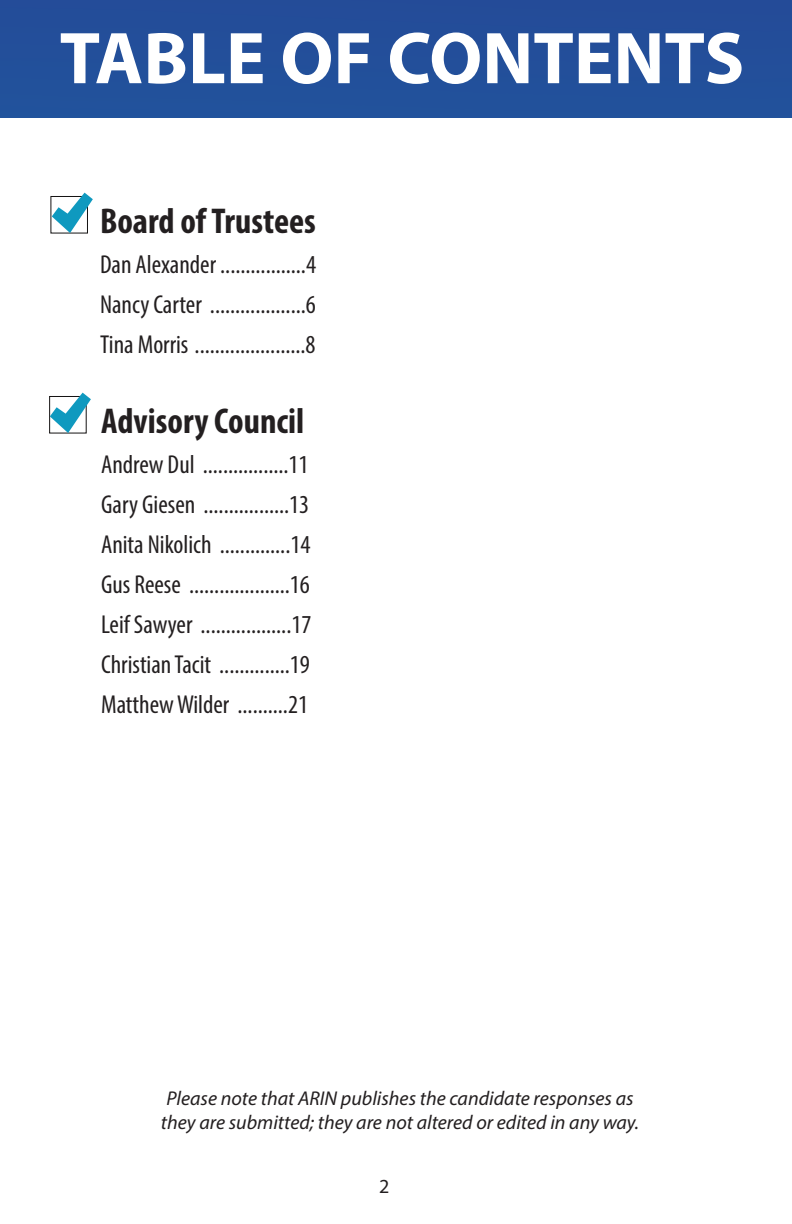
<style>
.page{position:relative;width:792px;height:1224px;background:#fff}
.page>*{position:absolute;margin:0;border:0;box-sizing:border-box;transform-origin:0 0}
.t1{font:700 74px "Myriad Pro";color:#fff}
.t2{font:700 condensed 36px "Myriad Pro";color:#231f20}
.t3{font:condensed 26px "Myriad Pro";color:#231f20}
.t4{font:italic 20px/24px "Myriad Pro";color:#231f20}
.t5{font:20px "Myriad Pro";color:#231f20}
</style>
<div class="page">
<div style="left:0;top:0;width:792px;height:117px;background:#234f9a"></div>
<div style="left:49px;top:396px;width:38px;height:37px;border:1px solid #141212"></div>
<svg style="left:50px;top:393px;width:41px;height:40px"></svg>
<svg style="left:52px;top:193px;width:41px;height:40px"></svg>
<p class="t1" style="left:60px;top:10px;width:686px">TABLE OF CONTENTS</p>
<p class="t2" style="left:100px;top:199px;width:217px">Board of Trustees</p>
<p class="t3" style="left:100px;top:249px;width:218px">Dan Alexander .................4</p>
<p class="t3" style="left:100px;top:289px;width:217px">Nancy Carter ...................6</p>
<p class="t3" style="left:100px;top:329px;width:217px">Tina Morris ......................8</p>
<p class="t2" style="left:101px;top:399px;width:205px">Advisory Council</p>
<p class="t3" style="left:101px;top:449px;width:209px">Andrew Dul .................11</p>
<p class="t3" style="left:101px;top:489px;width:210px">Gary Giesen .................13</p>
<p class="t3" style="left:101px;top:529px;width:211px">Anita Nikolich ..............14</p>
<p class="t3" style="left:101px;top:569px;width:210px">Gus Reese ....................16</p>
<p class="t3" style="left:101px;top:609px;width:212px">Leif Sawyer ..................17</p>
<p class="t3" style="left:101px;top:649px;width:210px">Christian Tacit ..............19</p>
<p class="t3" style="left:101px;top:689px;width:208px">Matthew Wilder ..........21</p>
<p class="t4" style="left:161px;top:1086px;width:480px">Please note that ARIN publishes the candidate responses as they are submitted; they are not altered or edited in any way.</p>
<p class="t5" style="left:379px;top:1174px;width:12px">2</p>
</div>
